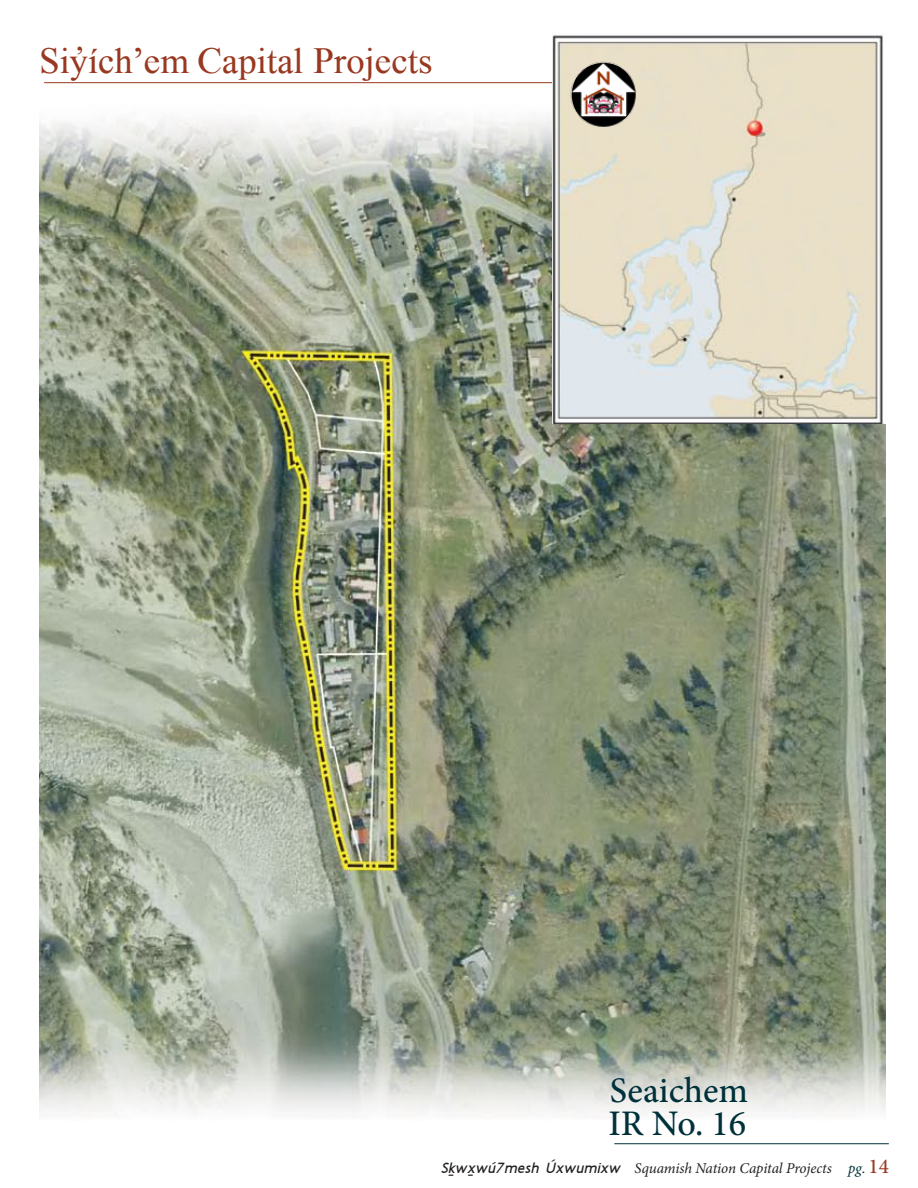
<style>
.page{position:relative;width:918px;height:1188px;background:#fff}
.page>*{position:absolute;margin:0;border:0;box-sizing:border-box;transform-origin:0 0}
.t1{font:36px "Aboriginal Serif";color:#993820}
.t2{font:500 36px/33px "Minion Pro";color:#00313b}
.t3{font:italic 15px "Minion Pro";letter-spacing:-.01em;color:#231f20}
.s1{font-family:"Aboriginal Sans"}
.s2{color:#00313b}
.s3{font-style:normal}
.s4{font-weight:500;font-style:normal;font-size:21px;color:#993820}
</style>
<div class="page">
<img style="left:40px;top:49px;width:846px;height:1066px">
<hr style="left:44px;top:82px;width:842px;height:1px;background:#993820">
<img style="left:553px;top:35px;width:333px;height:388px">
<hr style="left:614px;top:1143px;width:275px;height:1px;background:#00313b">
<img style="left:553px;top:44px;width:108px;height:108px">
<h1 class="t1" style="left:40px;top:35px;width:395px">Siy̓ích’em Capital Projects</h1>
<h1 class="t2" style="left:609px;top:1074px;width:141px">Seaichem<br>IR No. 16</h1>
<p class="t3" style="left:442px;top:1158px;width:449px"><span class="s1">Sḵwx̱wú7mesh Úxwumixw</span> Squamish Nation Capital Projects <span class="s2">pg</span><span class="s3">.</span> <span class="s4">14</span></p>
</div>
